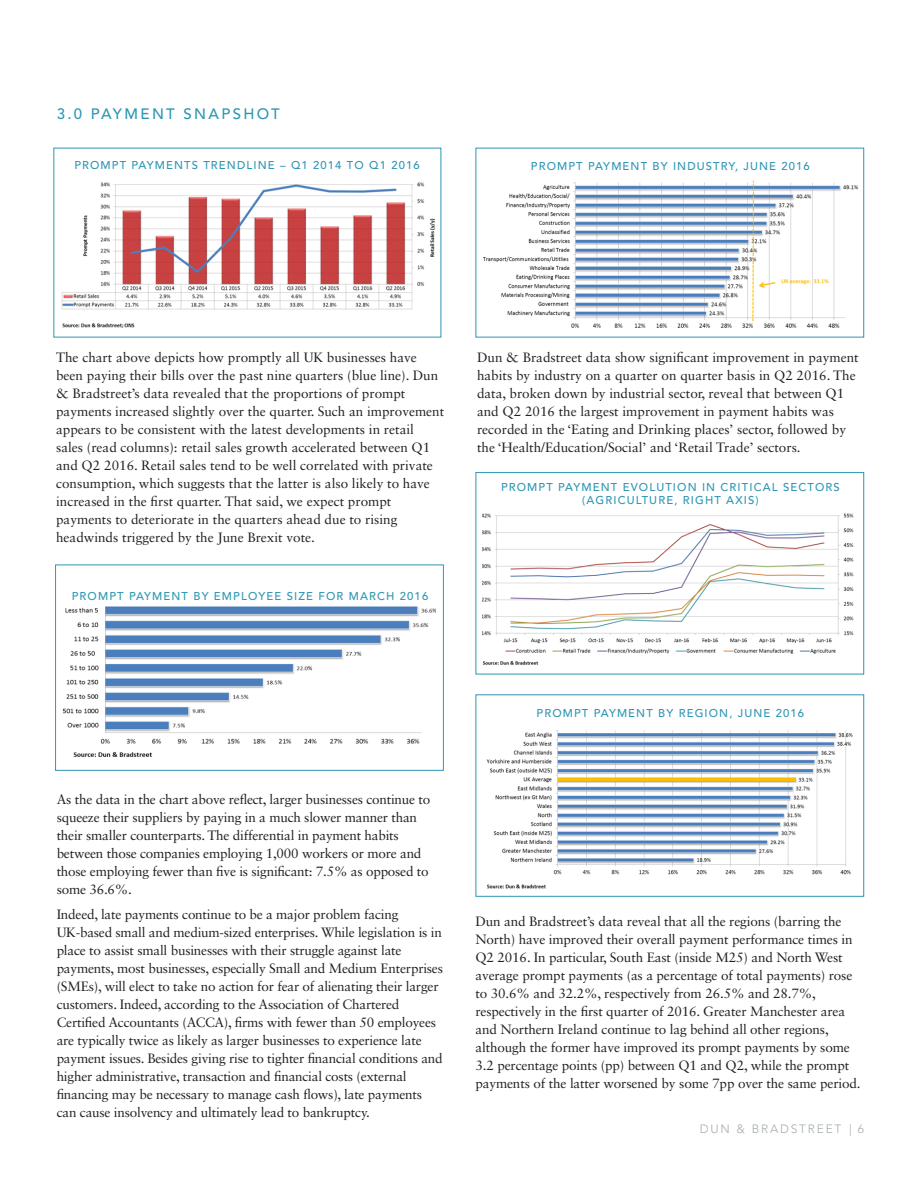
<style>
.page{position:relative;width:918px;height:1188px;background:#fff}
.page>*{position:absolute;margin:0;border:0;box-sizing:border-box;transform-origin:0 0}
._05_Body_Copy{font:500 15px "Avenir LT Std";letter-spacing:.155em;color:#2e97b4}
._05_Body_Copy-2{font:13.5px/18px "Sabon LT Std";letter-spacing:-.01em;color:#231f20}
.t1{font:300 12px "Avenir LT Std";letter-spacing:.15em;color:#a4aaad}
._05_Body_Copy-3{font:500 11.25px/12.8px "Avenir LT Std";letter-spacing:.1em;color:#2e97b4;text-align:center}
</style>
<div class="page">
<div style="left:476px;top:694px;width:388px;height:203px;border:1px solid #2e97b4"></div>
<img style="left:486px;top:730px;width:367px;height:159px">
<div style="left:476px;top:472px;width:388px;height:202px;border:1px solid #2e97b4"></div>
<img style="left:482px;top:513px;width:372px;height:152px">
<img style="left:482px;top:180px;width:376px;height:148px">
<div style="left:55px;top:565px;width:389px;height:206px;border:1px solid #2e97b4"></div>
<img style="left:63px;top:606px;width:373px;height:151px">
<img style="left:61px;top:182px;width:375px;height:146px">
<p class="_05_Body_Copy" style="left:57px;top:105px;width:225px">3.0 PAYMENT SNAPSHOT</p>
<p class="_05_Body_Copy-3" style="left:74px;top:159px;width:347px">PROMPT PAYMENTS TRENDLINE – Q1 2014 TO Q1 2016</p>
<p class="_05_Body_Copy-3" style="left:531px;top:160px;width:280px">PROMPT PAYMENT BY INDUSTRY, JUNE 2016</p>
<p class="_05_Body_Copy-2" style="left:56px;top:348px;width:390px">The chart above depicts how promptly all UK businesses have been paying their bills over the past nine quarters (blue line). Dun &amp; Bradstreet’s data revealed that the proportions of prompt payments increased slightly over the quarter. Such an improvement appears to be consistent with the latest developments in retail<br>sales (read columns): retail sales growth accelerated between Q1 and Q2 2016. Retail sales tend to be well correlated with private consumption, which suggests that the latter is also likely to have increased in the first quarter. That said, we expect prompt payments to deteriorate in the quarters ahead due to rising headwinds triggered by the June Brexit vote.</p>
<p class="_05_Body_Copy-3" style="left:72px;top:591px;width:358px">PROMPT PAYMENT BY EMPLOYEE SIZE FOR MARCH 2016</p>
<p class="_05_Body_Copy-2" style="left:477px;top:348px;width:383px">Dun &amp; Bradstreet data show significant improvement in payment habits by industry on a quarter on quarter basis in Q2 2016. The data, broken down by industrial sector, reveal that between Q1 and Q2 2016 the largest improvement in payment habits was recorded in the ‘Eating and Drinking places’ sector, followed by the ‘Health/Education/Social’ and ‘Retail Trade’ sectors.</p>
<p class="_05_Body_Copy-3" style="left:501px;top:481px;width:340px">PROMPT PAYMENT EVOLUTION IN CRITICAL SECTORS (AGRICULTURE, RIGHT AXIS)</p>
<p class="_05_Body_Copy-2" style="left:57px;top:791px;width:375px">As the data in the chart above reflect, larger businesses continue to squeeze their suppliers by paying in a much slower manner than their smaller counterparts. The differential in payment habits between those companies employing 1,000 workers or more and those employing fewer than five is significant: 7.5% as opposed to some 36.6%.</p>
<p class="_05_Body_Copy-2" style="left:57px;top:905px;width:388px">Indeed, late payments continue to be a major problem facing UK-based small and medium-sized enterprises. While legislation is in place to assist small businesses with their struggle against late payments, most businesses, especially Small and Medium Enterprises (SMEs), will elect to take no action for fear of alienating their larger customers. Indeed, according to the Association of Chartered Certified Accountants (ACCA), firms with fewer than 50 employees are typically twice as likely as larger businesses to experience late payment issues. Besides giving rise to tighter financial conditions and higher administrative, transaction and financial costs (external financing may be necessary to manage cash flows), late payments can cause insolvency and ultimately lead to bankruptcy.</p>
<p class="_05_Body_Copy-3" style="left:537px;top:707px;width:269px">PROMPT PAYMENT BY REGION, JUNE 2016</p>
<p class="_05_Body_Copy-2" style="left:475px;top:912px;width:387px">Dun and Bradstreet’s data reveal that all the regions (barring the North) have improved their overall payment performance times in Q2 2016. In particular, South East (inside M25) and North West average prompt payments (as a percentage of total payments) rose to 30.6% and 32.2%, respectively from 26.5% and 28.7%, respectively in the first quarter of 2016. Greater Manchester area and Northern Ireland continue to lag behind all other regions, although the former have improved its prompt payments by some 3.2 percentage points (pp) between Q1 and Q2, while the prompt payments of the latter worsened by some 7pp over the same period.</p>
<p class="t1" style="left:700px;top:1122px;width:166px">DUN &amp; BRADSTREET | 6</p>
</div>
